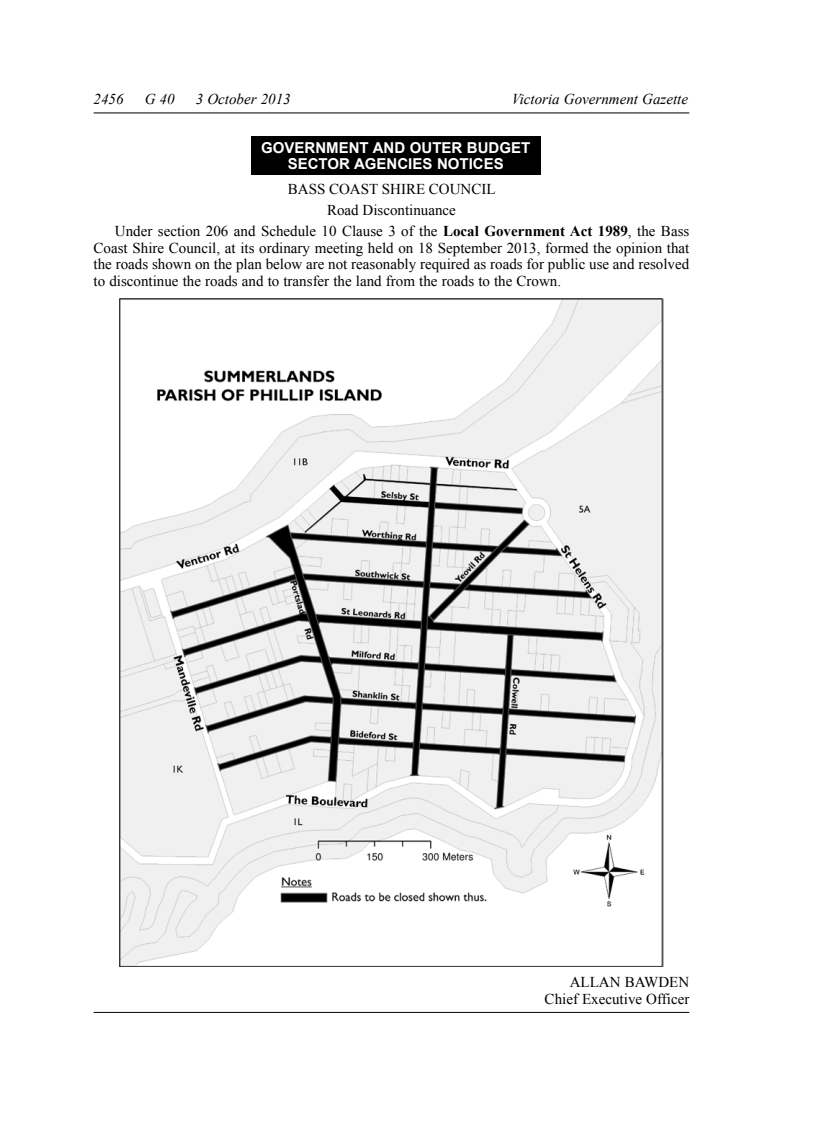
<style>
.page{position:relative;width:817px;height:1132px;background:#fff}
.page>*{position:absolute;margin:0;border:0;box-sizing:border-box;transform-origin:0 0}
.Body{font:15px/16.5px "Times New Roman";color:#000;text-align:justify}
.Reversed_headings{font:700 15px/16.5px "Arial";color:#fff;text-align:center}
.t1{font:italic 15px "Times New Roman";color:#000}
.Signature_rule_right{font:15px/16.5px "Times New Roman";color:#000;text-align:right}
.Councils_heading_1{font:15px "Times New Roman";color:#000}
.Councils_heading_2{font:15px "Times New Roman";color:#000}
.s1{font-weight:700}
</style>
<div class="page">
<hr style="left:94px;top:112px;width:595px;height:1px;background:#000">
<div style="left:251px;top:136px;width:289px;height:38px;background:#000"></div>
<hr style="left:94px;top:1011px;width:595px;height:1px;background:#000">
<img style="left:119px;top:298px;width:544px;height:668px">
<p class="t1" style="left:94px;top:89px;width:31px">2456</p>
<p class="t1" style="left:145px;top:89px;width:31px">G 40</p>
<p class="t1" style="left:196px;top:89px;width:96px">3 October 2013</p>
<p class="t1" style="left:511px;top:89px;width:178px">Victoria Government Gazette</p>
<p class="Reversed_headings" style="left:261px;top:139px;width:271px">GOVERNMENT AND OUTER BUDGET<br>SECTOR AGENCIES NOTICES</p>
<p class="Councils_heading_1" style="left:288px;top:179px;width:209px">BASS COAST SHIRE COUNCIL</p>
<p class="Councils_heading_2" style="left:327px;top:200px;width:130px">Road Discontinuance</p>
<p class="Body" style="left:94px;top:222px;width:597px;text-indent:21px">Under section 206 and Schedule 10 Clause 3 of the <span class="s1">Local Government Act 1989</span>, the Bass Coast Shire Council, at its ordinary meeting held on 18 September 2013, formed the opinion that the roads shown on the plan below are not reasonably required as roads for public use and resolved to discontinue the roads and to transfer the land from the roads to the Crown.</p>
<p class="Signature_rule_right" style="left:544px;top:973px;width:146px">ALLAN BAWDEN<br>Chief Executive Officer</p>
</div>
